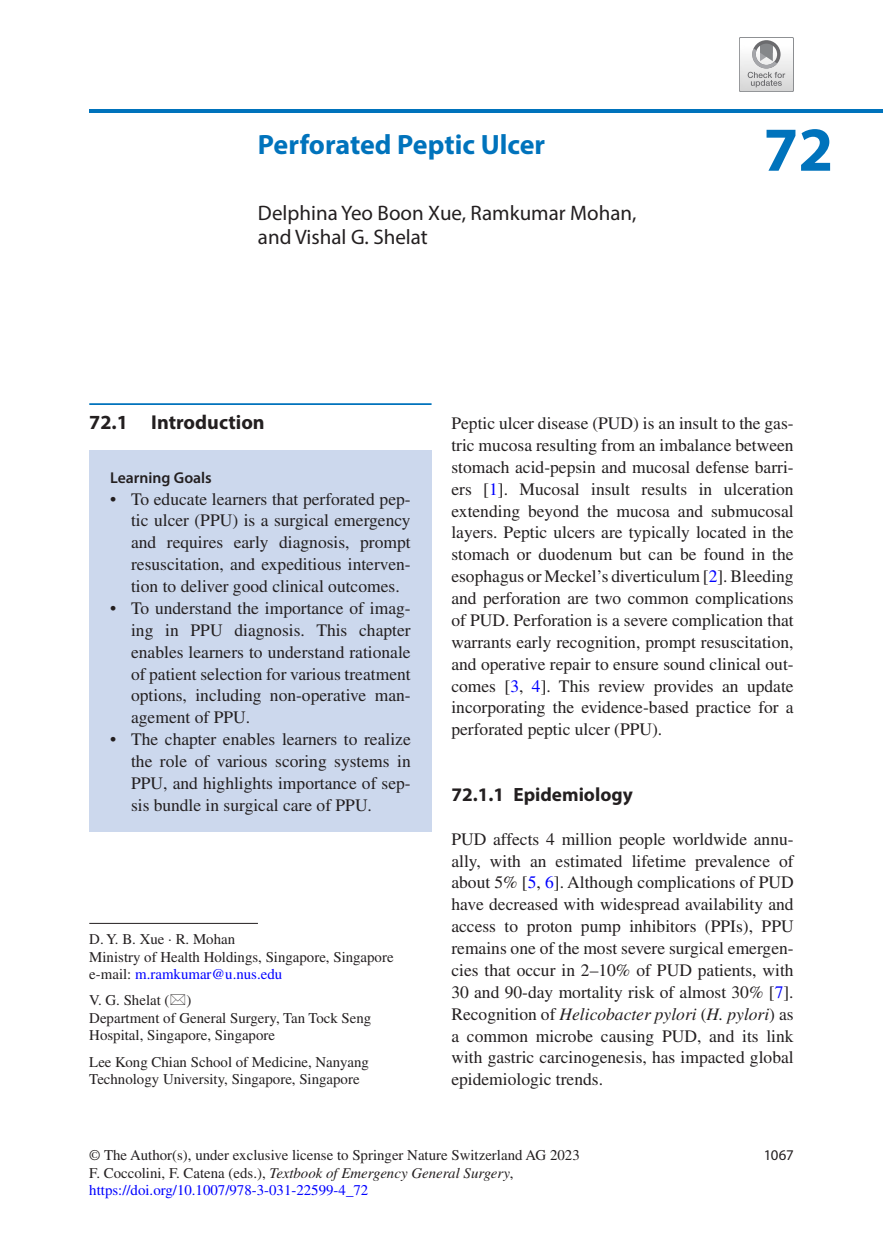
<style>
.page{position:relative;width:883px;height:1260px;background:#fff}
.page>*{position:absolute;margin:0;border:0;box-sizing:border-box;transform-origin:0 0}
.Chap_num{font:700 63px "Myriad Pro";color:#0073bc}
.Chap_title{font:700 28px "Myriad Pro";color:#0073bc}
.Chap_au{font:21px/24.5px "Myriad Pro";color:#231f20}
._1_hd{font:700 20.12px "Myriad Pro";color:#231f20}
._2_hd{font:700 19.25px "Myriad Pro";color:#231f20}
.Text_flush{font:17.5px/21.9px "Times LT Std";color:#231f20;text-align:justify}
.B_1hd_Overview{font:600 15.75px "Myriad Pro";color:#231f20}
.Chap_aff__mul-author{font:14.88px/17.5px "Times LT Std";color:#231f20}
.Chap_aff{font:14.88px/17.5px "Times LT Std";color:#231f20}
.Chap_aff-2{font:14.88px "Times LT Std";color:#00f}
.Chap_aff_top{font:14.88px "Times LT Std";color:#231f20}
.t1{font:14.88px "Myriad Pro";color:#231f20}
.s1{color:#00f}
.s2{font-style:italic}
.s3{color:#231f20}
</style>
<div class="page">
<img style="left:741px;top:57px;width:51px;height:33px">
<div style="left:739px;top:37px;width:55px;height:55px;border:1px solid #8c8e91"></div>
<svg style="left:748px;top:40px;width:37px;height:47px"></svg>
<hr style="left:89px;top:109px;width:794px;height:3px;background:#0073bc">
<hr style="left:89px;top:403px;width:343px;height:2px;background:#0073bc">
<div style="left:89px;top:450px;width:343px;height:382px;background:#ccd8ed"></div>
<hr style="left:89px;top:923px;width:169px;height:1px;background:#231f20">
<h1 class="Chap_title" style="left:258px;top:127px;width:289px">Perforated Peptic Ulcer</h1>
<h1 class="Chap_num" style="left:763px;top:108px;width:71px">72</h1>
<p class="Chap_au" style="left:258px;top:200px;width:380px">Delphina Yeo Boon Xue, Ramkumar Mohan, and Vishal G. Shelat</p>
<h2 class="_1_hd" style="left:89px;top:409px;width:177px">72.1 Introduction</h2>
<p class="Text_flush" style="left:451px;top:412px;width:344px">Peptic ulcer disease (PUD) is an insult to the gas&shy;tric mucosa resulting from an imbalance between stomach acid-pepsin and mucosal defense barri&shy;ers [<span class="s1">1</span>]. Mucosal insult results in ulceration extending beyond the mucosa and submucosal layers. Peptic ulcers are typically located in the stomach or duodenum but can be found in the esophagus or Meckel’s diverticulum [<span class="s1">2</span>]. Bleeding and perforation are two common complications of PUD. Perforation is a severe complication that warrants early recognition, prompt resuscitation, and operative repair to ensure sound clinical out&shy;comes [<span class="s1">3</span>, <span class="s1">4</span>]. This review provides an update incorporating the evidence-based practice for a perforated peptic ulcer (PPU).</p>
<p class="B_1hd_Overview" style="left:110px;top:467px;width:103px">Learning Goals</p>
<p class="Text_flush" style="left:131px;top:488px;width:281px;text-indent:-21px">• To educate learners that perforated pep&shy;tic ulcer (PPU) is a surgical emergency and requires early diagnosis, prompt resuscitation, and expeditious interven&shy;tion to deliver good clinical outcomes.</p>
<p class="Text_flush" style="left:131px;top:597px;width:281px;text-indent:-21px">• To understand the importance of imag&shy;ing in PPU diagnosis. This chapter enables learners to understand rationale of patient selection for various treatment options, including non-operative man&shy;agement of PPU.</p>
<p class="Text_flush" style="left:131px;top:728px;width:281px;text-indent:-21px">• The chapter enables learners to realize the role of various scoring systems in PPU, and highlights importance of sep&shy;sis bundle in surgical care of PPU.</p>
<h3 class="_2_hd" style="left:451px;top:782px;width:183px">72.1.1 Epidemiology</h3>
<p class="Text_flush" style="left:451px;top:828px;width:344px">PUD affects 4 million people worldwide annu&shy;ally, with an estimated lifetime prevalence of about 5% [<span class="s1">5</span>, <span class="s1">6</span>]. Although complications of PUD have decreased with widespread availability and access to proton pump inhibitors (PPIs), PPU remains one of the most severe surgical emergen&shy;cies that occur in 2–10% of PUD patients, with 30 and 90-day mortality risk of almost 30% [<span class="s1">7</span>].<br>Recognition of <span class="s2">Helicobacter pylori</span> (<span class="s2">H. pylori</span>) as a common microbe causing PUD, and its link with gastric carcinogenesis, has impacted global epidemiologic trends.</p>
<p class="Chap_aff_top" style="left:89px;top:931px;width:147px">D. Y. B. Xue · R. Mohan</p>
<p class="Chap_aff" style="left:89px;top:948px;width:306px">Ministry of Health Holdings, Singapore, Singapore</p>
<p class="Chap_aff-2" style="left:89px;top:966px;width:195px"><span class="s3">e-mail:</span> m.ramkumar@u.nus.edu</p>
<p class="Chap_aff__mul-author" style="left:89px;top:992px;width:104px">V. G. Shelat ( )</p>
<p class="Chap_aff" style="left:89px;top:1009px;width:284px">Department of General Surgery, Tan Tock Seng<br>Hospital, Singapore, Singapore</p>
<p class="Chap_aff__mul-author" style="left:89px;top:1053px;width:281px">Lee Kong Chian School of Medicine, Nanyang<br>Technology University, Singapore, Singapore</p>
<p class="Chap_aff__mul-author" style="left:89px;top:1147px;width:492px">© The Author(s), under exclusive license to Springer Nature Switzerland AG 2023<br>F. Coccolini, F. Catena (eds.), <span class="s2">Textbook of Emergency General Surgery</span>, <span class="s1">https://doi.org/10.1007/978-3-031-22599-4_72</span></p>
<p class="t1" style="left:764px;top:1146px;width:31px">1067</p>
</div>
